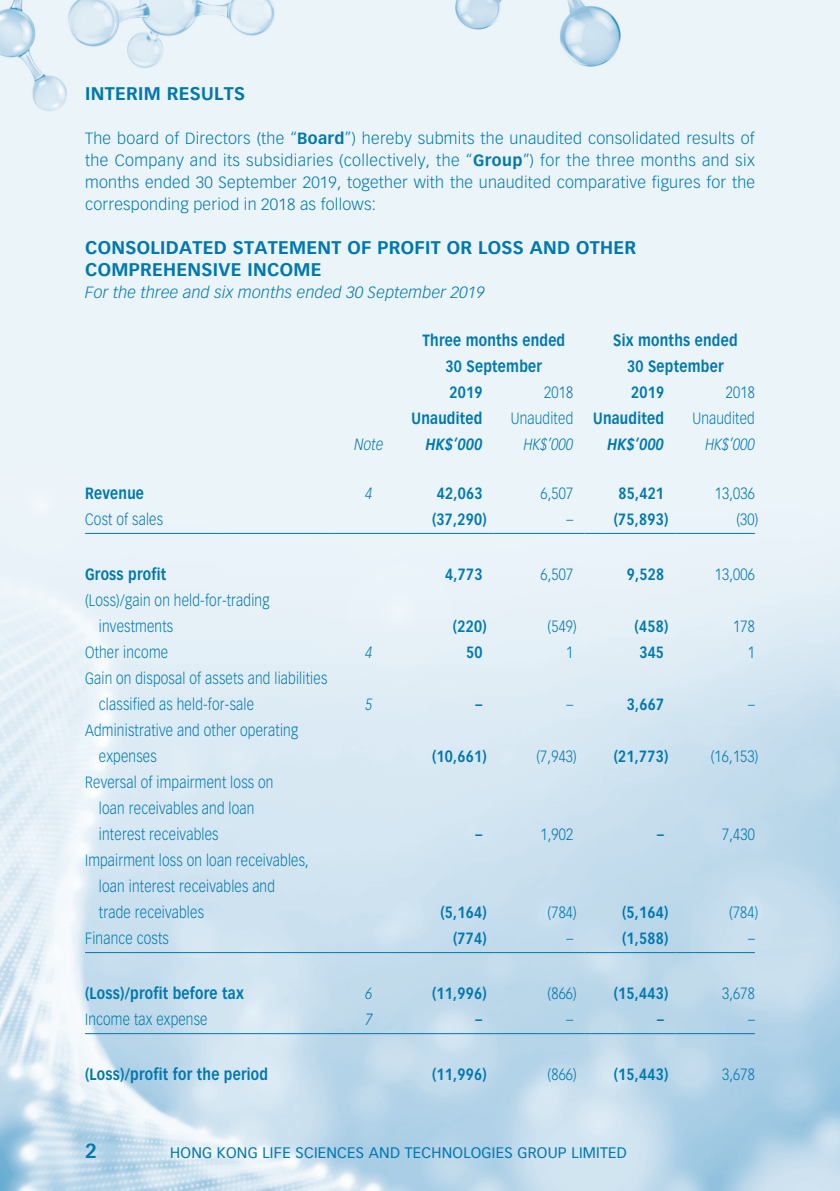
<style>
.page{position:relative;width:840px;height:1191px;background:#fff}
.page>*{position:absolute;margin:0;border:0;box-sizing:border-box;transform-origin:0 0}
.t1{font:700 20px "Vectora LT Std";color:#0078ae}
.t2{font:700 18px/22px "Vectora LT Std";letter-spacing:.02em;color:#0078ae}
.t3{font:300 16px/26px "Vectora LT Std";letter-spacing:.015em;color:#0078ae;scale:.85 1}
.t4{font:700 16px/26px "Vectora LT Std";letter-spacing:.02em;color:#0078ae;text-align:center;scale:.85 1}
.t5{font:300 16px/22px "Vectora LT Std";letter-spacing:.015em;color:#0078ae;text-align:justify}
.t6{font:italic 300 16px "Vectora LT Std";letter-spacing:.015em;color:#0078ae}
.t7{font:italic 300 16px "Vectora LT Std";letter-spacing:.015em;color:#0078ae;scale:.85 1}
.t8{font:italic 700 16px "Vectora LT Std";letter-spacing:.02em;color:#0078ae;scale:.85 1}
.t9{font:15px "Vectora LT Std";letter-spacing:.015em;color:#0078ae}
.s1{font-weight:700}
</style>
<div class="page">
<img style="left:0;top:0;width:839px;height:1191px">
<hr style="left:85px;top:533px;width:249px;height:1px;background:#0078ae">
<hr style="left:334px;top:533px;width:69px;height:1px;background:#0078ae">
<hr style="left:403px;top:533px;width:90px;height:1px;background:#0078ae">
<hr style="left:493px;top:533px;width:91px;height:1px;background:#0078ae">
<hr style="left:584px;top:533px;width:91px;height:1px;background:#0078ae">
<hr style="left:675px;top:533px;width:79px;height:1px;background:#0078ae">
<hr style="left:85px;top:952px;width:249px;height:1px;background:#0078ae">
<hr style="left:334px;top:952px;width:69px;height:1px;background:#0078ae">
<hr style="left:403px;top:952px;width:90px;height:1px;background:#0078ae">
<hr style="left:493px;top:952px;width:91px;height:1px;background:#0078ae">
<hr style="left:584px;top:952px;width:91px;height:1px;background:#0078ae">
<hr style="left:675px;top:952px;width:79px;height:1px;background:#0078ae">
<hr style="left:85px;top:1033px;width:249px;height:1px;background:#0078ae">
<hr style="left:334px;top:1033px;width:69px;height:1px;background:#0078ae">
<hr style="left:403px;top:1033px;width:90px;height:1px;background:#0078ae">
<hr style="left:493px;top:1033px;width:91px;height:1px;background:#0078ae">
<hr style="left:584px;top:1033px;width:91px;height:1px;background:#0078ae">
<hr style="left:675px;top:1033px;width:79px;height:1px;background:#0078ae">
<p class="t2" style="left:85px;top:83px;width:161px">INTERIM RESULTS</p>
<p class="t5" style="left:85px;top:127px;width:671px">The board of Directors (the “<span class="s1">Board</span>”) hereby submits the unaudited consolidated results of the Company and its subsidiaries (collectively, the “<span class="s1">Group</span>”) for the three months and six months ended 30 September 2019, together with the unaudited comparative figures for the corresponding period in 2018 as follows:</p>
<p class="t2" style="left:85px;top:237px;width:552px">CONSOLIDATED STATEMENT OF PROFIT OR LOSS AND OTHER<br>COMPREHENSIVE INCOME</p>
<p class="t6" style="left:85px;top:283px;width:401px">For the three and six months ended 30 September 2019</p>
<p class="t4" style="left:422px;top:327px;width:169px">Three months ended<br>30 September</p>
<p class="t4" style="left:612px;top:327px;width:148px">Six months ended<br>30 September</p>
<p class="t4" style="left:449px;top:379px;width:40px">2019</p>
<p class="t3" style="left:544px;top:379px;width:36px">2018</p>
<p class="t4" style="left:630px;top:379px;width:40px">2019</p>
<p class="t3" style="left:725px;top:379px;width:36px">2018</p>
<p class="t4" style="left:411px;top:405px;width:85px">Unaudited</p>
<p class="t3" style="left:510px;top:405px;width:182px">Unaudited <span class="s1">Unaudited</span></p>
<p class="t3" style="left:692px;top:405px;width:75px">Unaudited</p>
<p class="t7" style="left:354px;top:435px;width:35px">Note</p>
<p class="t8" style="left:425px;top:435px;width:68px">HK$’000</p>
<p class="t7" style="left:523px;top:435px;width:60px">HK$’000</p>
<p class="t8" style="left:607px;top:435px;width:68px">HK$’000</p>
<p class="t7" style="left:705px;top:435px;width:60px">HK$’000</p>
<p class="t4" style="left:85px;top:480px;width:71px">Revenue</p>
<p class="t7" style="left:365px;top:484px;width:10px">4</p>
<p class="t4" style="left:436px;top:480px;width:55px">42,063</p>
<p class="t3" style="left:540px;top:481px;width:40px">6,507</p>
<p class="t4" style="left:618px;top:480px;width:55px">85,421</p>
<p class="t3" style="left:714px;top:481px;width:49px">13,036</p>
<p class="t3" style="left:85px;top:507px;width:93px">Cost of sales</p>
<p class="t4" style="left:432px;top:506px;width:66px">(37,290)</p>
<p class="t3" style="left:566px;top:507px;width:9px">–</p>
<p class="t4" style="left:613px;top:506px;width:66px">(75,893)</p>
<p class="t3" style="left:736px;top:507px;width:27px">(30)</p>
<p class="t4" style="left:85px;top:561px;width:97px">Gross profit</p>
<p class="t4" style="left:445px;top:561px;width:45px">4,773</p>
<p class="t3" style="left:540px;top:562px;width:40px">6,507</p>
<p class="t4" style="left:626px;top:561px;width:45px">9,528</p>
<p class="t3" style="left:714px;top:562px;width:49px">13,006</p>
<p class="t3" style="left:99px;top:588px;width:202px;text-indent:-14px">(Loss)/gain on held-for-trading investments</p>
<p class="t4" style="left:452px;top:613px;width:41px">(220)</p>
<p class="t3" style="left:547px;top:614px;width:36px">(549)</p>
<p class="t4" style="left:634px;top:613px;width:41px">(458)</p>
<p class="t3" style="left:732px;top:614px;width:27px">178</p>
<p class="t3" style="left:85px;top:640px;width:99px">Other income</p>
<p class="t7" style="left:365px;top:643px;width:10px">4</p>
<p class="t4" style="left:466px;top:639px;width:21px">50</p>
<p class="t3" style="left:565px;top:640px;width:10px">1</p>
<p class="t4" style="left:639px;top:639px;width:30px">345</p>
<p class="t3" style="left:747px;top:640px;width:10px">1</p>
<p class="t3" style="left:99px;top:666px;width:270px;text-indent:-14px">Gain on disposal of assets and liabilities classified as held-for-sale</p>
<p class="t7" style="left:365px;top:695px;width:10px">5</p>
<p class="t4" style="left:475px;top:691px;width:9px">–</p>
<p class="t3" style="left:566px;top:692px;width:9px">–</p>
<p class="t4" style="left:626px;top:691px;width:45px">3,667</p>
<p class="t3" style="left:747px;top:692px;width:10px">–</p>
<p class="t3" style="left:99px;top:718px;width:236px;text-indent:-14px">Administrative and other operating expenses</p>
<p class="t3" style="left:99px;top:770px;width:207px;text-indent:-14px">Reversal of impairment loss on loan receivables and loan interest receivables</p>
<p class="t3" style="left:99px;top:848px;width:248px;text-indent:-14px">Impairment loss on loan receivables, loan interest receivables and trade receivables</p>
<p class="t4" style="left:432px;top:743px;width:66px">(10,661)</p>
<p class="t3" style="left:536px;top:744px;width:49px">(7,943)</p>
<p class="t4" style="left:613px;top:743px;width:66px">(21,773)</p>
<p class="t3" style="left:710px;top:744px;width:57px">(16,153)</p>
<p class="t4" style="left:475px;top:821px;width:10px">–</p>
<p class="t3" style="left:540px;top:822px;width:40px">1,902</p>
<p class="t4" style="left:656px;top:821px;width:9px">–</p>
<p class="t3" style="left:721px;top:822px;width:40px">7,430</p>
<p class="t4" style="left:440px;top:899px;width:56px">(5,164)</p>
<p class="t3" style="left:547px;top:900px;width:36px">(784)</p>
<p class="t4" style="left:621px;top:899px;width:56px">(5,164)</p>
<p class="t3" style="left:728px;top:900px;width:36px">(784)</p>
<p class="t3" style="left:85px;top:926px;width:100px">Finance costs</p>
<p class="t4" style="left:452px;top:925px;width:41px">(774)</p>
<p class="t3" style="left:566px;top:926px;width:10px">–</p>
<p class="t4" style="left:621px;top:925px;width:56px">(1,588)</p>
<p class="t3" style="left:747px;top:926px;width:10px">–</p>
<p class="t4" style="left:85px;top:980px;width:188px">(Loss)/profit before tax</p>
<p class="t7" style="left:365px;top:984px;width:10px">6</p>
<p class="t4" style="left:432px;top:980px;width:66px">(11,996)</p>
<p class="t3" style="left:547px;top:981px;width:36px">(866)</p>
<p class="t4" style="left:613px;top:980px;width:66px">(15,443)</p>
<p class="t3" style="left:721px;top:981px;width:40px">3,678</p>
<p class="t3" style="left:85px;top:1007px;width:145px">Income tax expense</p>
<p class="t7" style="left:365px;top:1010px;width:10px">7</p>
<p class="t4" style="left:475px;top:1006px;width:9px">–</p>
<p class="t3" style="left:566px;top:1007px;width:9px">–</p>
<p class="t4" style="left:657px;top:1006px;width:9px">–</p>
<p class="t3" style="left:747px;top:1007px;width:9px">–</p>
<p class="t4" style="left:85px;top:1061px;width:216px">(Loss)/profit for the period</p>
<p class="t4" style="left:432px;top:1061px;width:66px">(11,996)</p>
<p class="t3" style="left:547px;top:1062px;width:36px">(866)</p>
<p class="t4" style="left:613px;top:1061px;width:66px">(15,443)</p>
<p class="t3" style="left:721px;top:1062px;width:40px">3,678</p>
<p class="t1" style="left:85px;top:1139px;width:13px">2</p>
<p class="t9" style="left:170px;top:1143px;width:458px">HONG KONG LIFE SCIENCES AND TECHNOLOGIES GROUP LIMITED</p>
</div>
